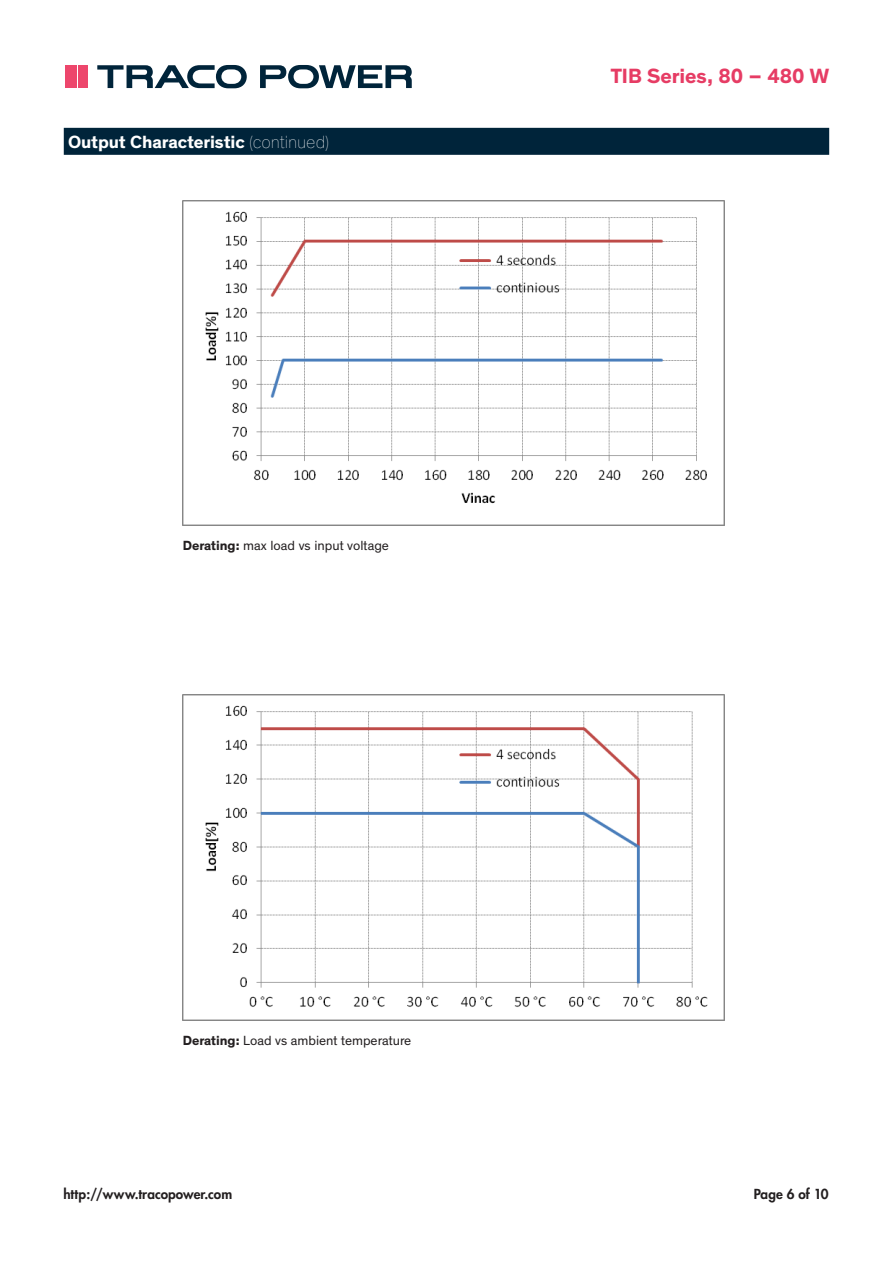
<style>
.page{position:relative;width:893px;height:1263px;background:#fff}
.page>*{position:absolute;margin:0;border:0;box-sizing:border-box;transform-origin:0 0}
.t1{font:700 21px "Theinhardt";color:#e63c64}
.Liste_Titel_Heavy{font:700 18px "Theinhardt";letter-spacing:-.005em;color:#fff}
.t2{font:13.5px "Theinhardt";color:#231f20}
.t3{font:800 13.5px "Futura";letter-spacing:.005em;color:#231f20}
.s1{font-weight:200}
.s2{font-weight:700}
</style>
<div class="page">
<svg style="left:97px;top:65px;width:150px;height:23px"></svg>
<svg style="left:260px;top:65px;width:152px;height:23px"></svg>
<div style="left:65px;top:65px;width:9px;height:23px;background:#ed466c"></div>
<div style="left:78px;top:65px;width:9px;height:23px;background:#ed466c"></div>
<svg style="left:76px;top:65px;width:1px;height:23px"></svg>
<div style="left:64px;top:128px;width:765px;height:27px;background:#00243a"></div>
<img style="left:183px;top:200px;width:541px;height:325px">
<img style="left:183px;top:695px;width:541px;height:325px">
<p class="Liste_Titel_Heavy" style="left:68px;top:130px;width:263px">Output Characteristic <span class="s1">(continued)</span></p>
<p class="t2" style="left:183px;top:538px;width:208px"><span class="s2">Derating:</span> max load vs input voltage</p>
<p class="t2" style="left:183px;top:1032px;width:230px"><span class="s2">Derating:</span> Load vs ambient temperature</p>
<h1 class="t1" style="left:611px;top:63px;width:220px">TIB Series, 80 – 480 W</h1>
<p class="t3" style="left:63px;top:1186px;width:170px">http://www.tracopower.com</p>
<p class="t3" style="left:754px;top:1186px;width:77px">Page 6 of 10</p>
</div>
